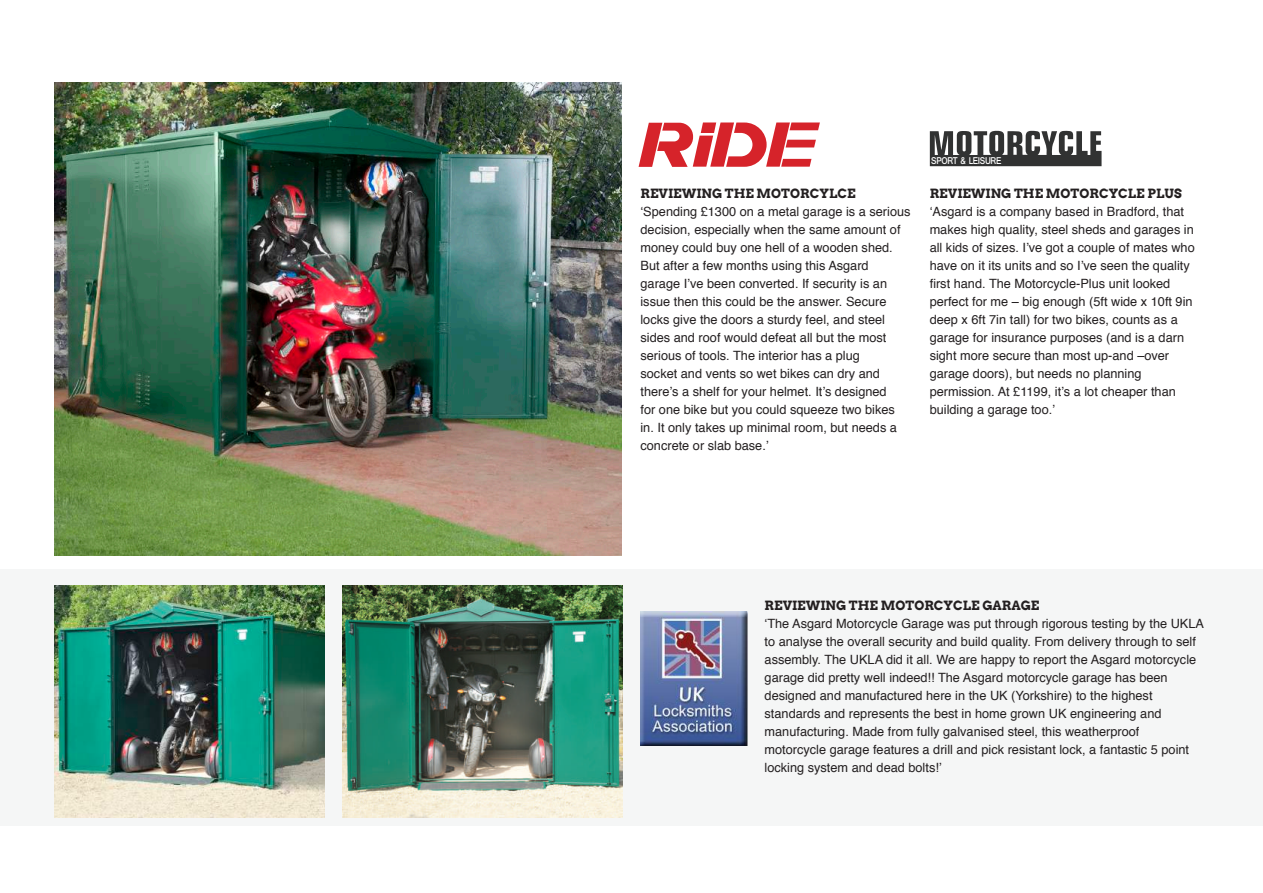
<style>
.page{position:relative;width:1263px;height:893px;background:#fff}
.page>*{position:absolute;margin:0;border:0;box-sizing:border-box;transform-origin:0 0}
.t1{font:12.75px/18px "Helvetica";color:#231f20}
.t2{font:700 12.75px "Arvo";color:#231f20}
.t3{font:700 10.35px "Shruti";letter-spacing:-.04em;color:#fff;scale:.85 1}
</style>
<div class="page">
<svg style="left:929px;top:131px;width:172px;height:35px"></svg>
<div style="left:0;top:570px;width:1263px;height:256px;background:#f5f6f6"></div>
<img style="left:640px;top:612px;width:107px;height:134px">
<svg style="left:639px;top:122px;width:181px;height:45px"></svg>
<img style="left:54px;top:82px;width:568px;height:473px">
<img style="left:54px;top:585px;width:270px;height:232px">
<img style="left:343px;top:585px;width:279px;height:232px">
<p class="t2" style="left:640px;top:185px;width:217px">REVIEWING THE MOTORCYLCE</p>
<p class="t1" style="left:640px;top:203px;width:272px">‘Spending £1300 on a metal garage is a serious decision, especially when the same amount of money could buy one hell of a wooden shed.<br>But after a few months using this Asgard garage I’ve been converted. If security is an issue then this could be the answer. Secure locks give the doors a sturdy feel, and steel sides and roof would defeat all but the most serious of tools. The interior has a plug<br>socket and vents so wet bikes can dry and there’s a shelf for your helmet. It’s designed<br>for one bike but you could squeeze two bikes in. It only takes up minimal room, but needs a concrete or slab base.’</p>
<p class="t3" style="left:931px;top:154px;width:84px">SPORT &amp; LEISURE</p>
<p class="t2" style="left:930px;top:185px;width:254px">REVIEWING THE MOTORCYCLE PLUS</p>
<p class="t1" style="left:930px;top:203px;width:267px">‘Asgard is a company based in Bradford, that makes high quality, steel sheds and garages in all kids of sizes. I’ve got a couple of mates who have on it its units and so I’ve seen the quality first hand. The Motorcycle-Plus unit looked perfect for me – big enough (5ft wide x 10ft 9in deep x 6ft 7in tall) for two bikes, counts as a garage for insurance purposes (and is a darn sight more secure than most up-and –over garage doors), but needs no planning permission. At £1199, it’s a lot cheaper than building a garage too.’</p>
<p class="t2" style="left:765px;top:597px;width:276px">REVIEWING THE MOTORCYCLE GARAGE</p>
<p class="t1" style="left:765px;top:615px;width:441px">‘The Asgard Motorcycle Garage was put through rigorous testing by the UKLA to analyse the overall security and build quality. From delivery through to self assembly. The UKLA did it all. We are happy to report the Asgard motorcycle garage did pretty well indeed!! The Asgard motorcycle garage has been designed and manufactured here in the UK (Yorkshire) to the highest standards and represents the best in home grown UK engineering and manufacturing. Made from fully galvanised steel, this weatherproof motorcycle garage features a drill and pick resistant lock, a fantastic 5 point locking system and dead bolts!’</p>
</div>
